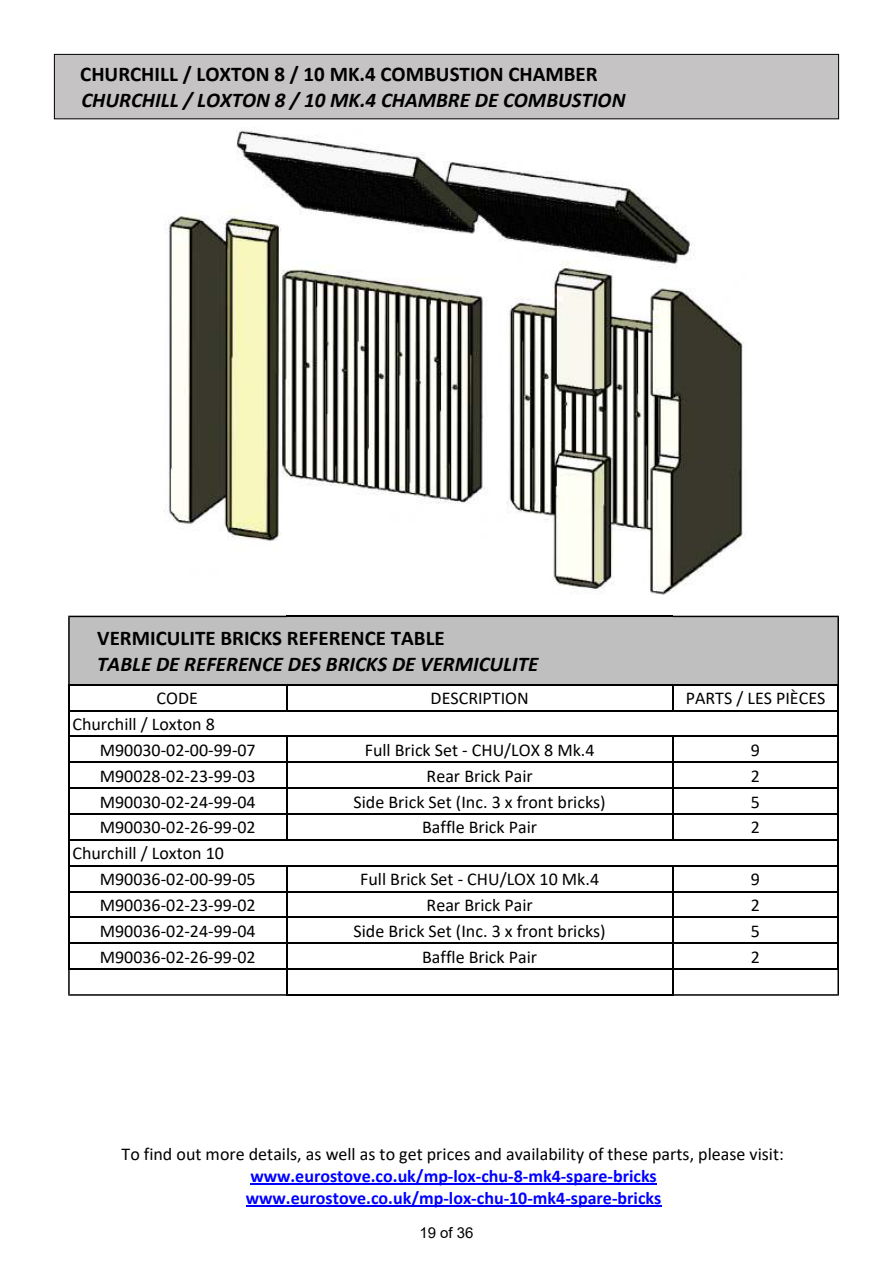
<style>
.page{position:relative;width:893px;height:1263px;background:#fff}
.page>*{position:absolute;margin:0;border:0;box-sizing:border-box;transform-origin:0 0}
.t1{font:italic 700 21px "Calibri";color:#000}
.t2{font:700 21px "Calibri";color:#000}
.t3{font:18px/25.8px "Calibri";color:#000}
.t4{font:700 18px/22px "Calibri";color:#00f}
.t5{font:15px "Arial";color:#000}
</style>
<div class="page">
<img style="left:164px;top:130px;width:583px;height:464px">
<div style="left:54px;top:54px;width:785px;height:65px;background:#c5c3c3"></div>
<div style="left:54px;top:54px;width:785px;height:65px;border:1px solid #000"></div>
<div style="left:69px;top:616px;width:769px;height:69px;background:#bfbfbf"></div>
<hr style="left:286px;top:616px;width:387px;height:1px;background:#000">
<hr style="left:286px;top:684px;width:388px;height:1px;background:#000">
<hr style="left:286px;top:710px;width:388px;height:1px;background:#000">
<hr style="left:672px;top:710px;width:167px;height:1px;background:#000">
<hr style="left:68px;top:736px;width:219px;height:1px;background:#000">
<hr style="left:286px;top:736px;width:388px;height:1px;background:#000">
<hr style="left:672px;top:736px;width:167px;height:1px;background:#000">
<hr style="left:68px;top:761px;width:219px;height:2px;background:#000">
<hr style="left:286px;top:761px;width:388px;height:2px;background:#000">
<hr style="left:672px;top:761px;width:167px;height:2px;background:#000">
<hr style="left:68px;top:787px;width:219px;height:2px;background:#000">
<hr style="left:286px;top:787px;width:388px;height:2px;background:#000">
<hr style="left:672px;top:787px;width:167px;height:2px;background:#000">
<hr style="left:68px;top:813px;width:219px;height:2px;background:#000">
<hr style="left:286px;top:813px;width:388px;height:2px;background:#000">
<hr style="left:672px;top:813px;width:167px;height:2px;background:#000">
<hr style="left:68px;top:839px;width:219px;height:1px;background:#000">
<hr style="left:286px;top:839px;width:388px;height:1px;background:#000">
<hr style="left:672px;top:839px;width:167px;height:1px;background:#000">
<hr style="left:286px;top:865px;width:388px;height:1px;background:#000">
<hr style="left:672px;top:865px;width:167px;height:1px;background:#000">
<hr style="left:286px;top:891px;width:388px;height:1px;background:#000">
<hr style="left:672px;top:891px;width:167px;height:1px;background:#000">
<hr style="left:286px;top:917px;width:388px;height:1px;background:#000">
<hr style="left:672px;top:917px;width:167px;height:1px;background:#000">
<hr style="left:286px;top:942px;width:388px;height:2px;background:#000">
<hr style="left:672px;top:942px;width:167px;height:2px;background:#000">
<hr style="left:286px;top:968px;width:388px;height:2px;background:#000">
<hr style="left:286px;top:994px;width:388px;height:2px;background:#000">
<hr style="left:68px;top:710px;width:2px;height:27px;background:#000">
<hr style="left:68px;top:736px;width:2px;height:27px;background:#000">
<hr style="left:68px;top:761px;width:2px;height:28px;background:#000">
<hr style="left:68px;top:787px;width:2px;height:28px;background:#000">
<hr style="left:68px;top:813px;width:2px;height:27px;background:#000">
<hr style="left:68px;top:839px;width:2px;height:27px;background:#000">
<svg style="left:68px;top:616px;width:219px;height:95px"></svg>
<svg style="left:286px;top:737px;width:1px;height:102px"></svg>
<svg style="left:68px;top:865px;width:219px;height:131px"></svg>
<hr style="left:672px;top:684px;width:2px;height:27px;background:#000">
<hr style="left:672px;top:736px;width:2px;height:27px;background:#000">
<hr style="left:672px;top:761px;width:2px;height:28px;background:#000">
<hr style="left:672px;top:787px;width:2px;height:28px;background:#000">
<hr style="left:672px;top:813px;width:2px;height:27px;background:#000">
<hr style="left:672px;top:865px;width:2px;height:27px;background:#000">
<hr style="left:672px;top:891px;width:2px;height:27px;background:#000">
<hr style="left:672px;top:917px;width:2px;height:27px;background:#000">
<hr style="left:672px;top:942px;width:2px;height:28px;background:#000">
<svg style="left:673px;top:616px;width:166px;height:69px"></svg>
<hr style="left:837px;top:684px;width:2px;height:27px;background:#000">
<hr style="left:837px;top:710px;width:2px;height:27px;background:#000">
<hr style="left:837px;top:736px;width:2px;height:27px;background:#000">
<hr style="left:837px;top:761px;width:2px;height:28px;background:#000">
<hr style="left:837px;top:787px;width:2px;height:28px;background:#000">
<hr style="left:837px;top:813px;width:2px;height:27px;background:#000">
<hr style="left:837px;top:839px;width:2px;height:27px;background:#000">
<hr style="left:837px;top:865px;width:2px;height:27px;background:#000">
<hr style="left:837px;top:891px;width:2px;height:27px;background:#000">
<hr style="left:837px;top:917px;width:2px;height:27px;background:#000">
<hr style="left:837px;top:942px;width:2px;height:28px;background:#000">
<svg style="left:672px;top:968px;width:167px;height:28px"></svg>
<hr style="left:250px;top:1183px;width:407px;height:1px;background:#00f">
<hr style="left:246px;top:1205px;width:415px;height:1px;background:#00f">
<p class="t2" style="left:80px;top:66px;width:519px">CHURCHILL / LOXTON 8 / 10 MK.4 COMBUSTION CHAMBER</p>
<p class="t1" style="left:81px;top:91px;width:546px">CHURCHILL / LOXTON 8 / 10 MK.4 CHAMBRE DE COMBUSTION</p>
<p class="t2" style="left:97px;top:630px;width:349px">VERMICULITE BRICKS REFERENCE TABLE</p>
<p class="t1" style="left:97px;top:655px;width:443px">TABLE DE REFERENCE DES BRICKS DE VERMICULITE</p>
<p class="t3" style="left:157px;top:687px;width:43px">CODE</p>
<p class="t3" style="left:431px;top:687px;width:100px">DESCRIPTION</p>
<p class="t3" style="left:686px;top:687px;width:141px">PARTS / LES PIÈCES</p>
<p class="t3" style="left:100px;top:713px;width:158px;text-indent:-27px">Churchill / Loxton 8<br>M90030-02-00-99-07</p>
<p class="t3" style="left:365px;top:738px;width:231px">Full Brick Set - CHU/LOX 8 Mk.4</p>
<p class="t3" style="left:751px;top:738px;width:11px">9</p>
<p class="t3" style="left:100px;top:764px;width:158px">M90028-02-23-99-03</p>
<p class="t3" style="left:427px;top:764px;width:108px">Rear Brick Pair</p>
<p class="t3" style="left:751px;top:764px;width:11px">2</p>
<p class="t3" style="left:100px;top:790px;width:158px">M90030-02-24-99-04</p>
<p class="t3" style="left:354px;top:790px;width:254px">Side Brick Set (Inc. 3 x front bricks)</p>
<p class="t3" style="left:751px;top:790px;width:11px">5</p>
<p class="t3" style="left:100px;top:816px;width:158px">M90030-02-26-99-02</p>
<p class="t3" style="left:422px;top:816px;width:117px">Baffle Brick Pair</p>
<p class="t3" style="left:751px;top:816px;width:11px">2</p>
<p class="t3" style="left:100px;top:842px;width:158px;text-indent:-27px">Churchill / Loxton 10<br>M90036-02-00-99-05</p>
<p class="t3" style="left:360px;top:868px;width:240px">Full Brick Set - CHU/LOX 10 Mk.4</p>
<p class="t3" style="left:751px;top:868px;width:11px">9</p>
<p class="t3" style="left:100px;top:894px;width:158px">M90036-02-23-99-02</p>
<p class="t3" style="left:427px;top:894px;width:108px">Rear Brick Pair</p>
<p class="t3" style="left:751px;top:894px;width:11px">2</p>
<p class="t3" style="left:100px;top:919px;width:158px">M90036-02-24-99-04</p>
<p class="t3" style="left:354px;top:919px;width:254px">Side Brick Set (Inc. 3 x front bricks)</p>
<p class="t3" style="left:751px;top:919px;width:11px">5</p>
<p class="t3" style="left:100px;top:945px;width:158px">M90036-02-26-99-02</p>
<p class="t3" style="left:422px;top:945px;width:117px">Baffle Brick Pair</p>
<p class="t3" style="left:751px;top:945px;width:11px">2</p>
<p class="t3" style="left:122px;top:1142px;width:664px">To find out more details, as well as to get prices and availability of these parts, please visit:</p>
<p class="t4" style="left:246px;top:1166px;width:417px">www.eurostove.co.uk/mp-lox-chu-8-mk4-spare-bricks www.eurostove.co.uk/mp-lox-chu-10-mk4-spare-bricks</p>
<p class="t5" style="left:419px;top:1227px;width:56px">19 of 36</p>
</div>
